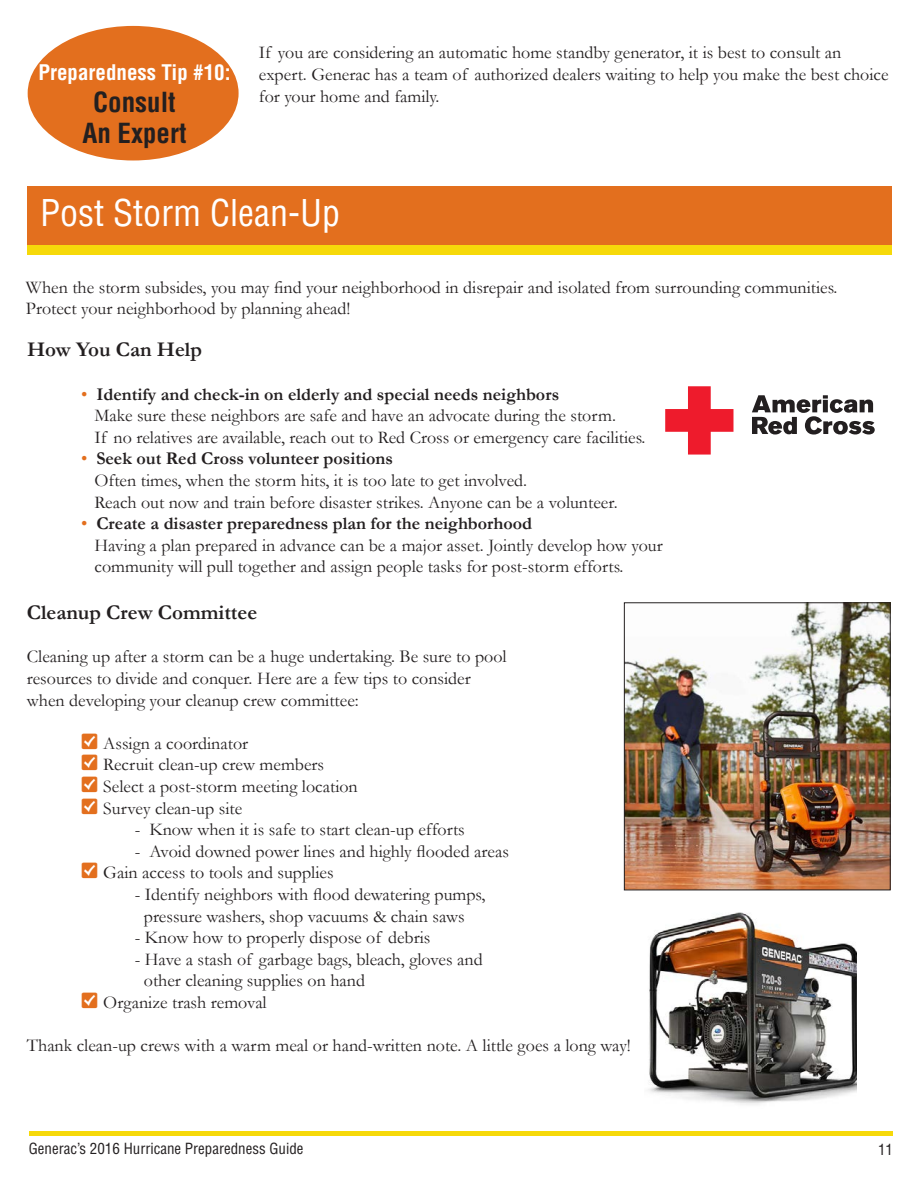
<style>
.page{position:relative;width:918px;height:1188px;background:#fff}
.page>*{position:absolute;margin:0;border:0;box-sizing:border-box;transform-origin:0 0}
.t1{font:condensed 36px "Helvetica LT Std";color:#fff}
.t2{font:700 condensed 27px/31.5px "Helvetica LT Std";color:#231f20;text-align:center}
.t3{font:700 21px "Garamond";color:#231f20}
.t4{font:700 condensed 21px "Helvetica LT Std";color:#fff}
.t5{font:18px/21.6px "Garamond";color:#231f20}
.t6{font:condensed 15px "Helvetica LT Std";color:#231f20}
.s1{color:#e36f1e}
.s2{font-weight:700}
</style>
<div class="page">
<div style="left:29px;top:1131px;width:864px;height:5px;background:#f6d90a"></div>
<div style="left:28px;top:26px;width:211px;height:134px;background:#e36f1e;border-radius:50%"></div>
<div style="left:27px;top:186px;width:864px;height:60px;background:#e36f1e"></div>
<div style="left:27px;top:245px;width:864px;height:10px;background:#f6d90a"></div>
<svg style="left:665px;top:386px;width:68px;height:69px"></svg>
<svg style="left:752px;top:395px;width:123px;height:40px"></svg>
<img style="left:648px;top:912px;width:208px;height:193px">
<img style="left:626px;top:604px;width:263px;height:284px">
<div style="left:624px;top:602px;width:267px;height:288px;border:1px solid #231f20"></div>
<p class="t4" style="left:38px;top:63px;width:194px">Preparedness Tip #10:</p>
<h2 class="t2" style="left:82px;top:88px;width:106px">Consult<br>An Expert</h2>
<p class="t5" style="left:259px;top:44px;width:631px">If you are considering an automatic home standby generator, it is best to consult an expert. Generac has a team of authorized dealers waiting to help you make the best choice for your home and family.</p>
<h1 class="t1" style="left:40px;top:199px;width:301px">Post Storm Clean-Up</h1>
<p class="t5" style="left:26px;top:276px;width:813px">When the storm subsides, you may 昀椀nd your neighborhood in disrepair and isolated from surrounding communities.<br>Protect your neighborhood by planning ahead!</p>
<p class="t3" style="left:27px;top:342px;width:177px">How You Can Help</p>
<p class="t5" style="left:94px;top:385px;width:553px;text-indent:-14px"><span class="s1">•</span> <span class="s2">Identify and check-in on elderly and special needs neighbors<br></span>Make sure these neighbors are safe and have an advocate during the storm.<br>If no relatives are available, reach out to Red Cross or emergency care facilities.</p>
<p class="t5" style="left:94px;top:450px;width:525px;text-indent:-14px"><span class="s1">•</span> <span class="s2">Seek out Red Cross volunteer positions<br></span>Often times, when the storm hits, it is too late to get involved.<br>Reach out now and train before disaster strikes. Anyone can be a volunteer.</p>
<p class="t5" style="left:94px;top:514px;width:570px;text-indent:-14px"><span class="s1">•</span> <span class="s2">Create a disaster preparedness plan for the neighborhood<br></span>Having a plan prepared in advance can be a major asset. Jointly develop how your community will pull together and assign people tasks for post-storm efforts.</p>
<p class="t3" style="left:27px;top:605px;width:232px">Cleanup Crew Committee</p>
<p class="t5" style="left:27px;top:648px;width:481px">Cleaning up after a storm can be a huge undertaking. Be sure to pool resources to divide and conquer. Here are a few tips to consider when developing your cleanup crew committee:</p>
<p class="t5" style="left:103px;top:734px;width:256px">Assign a coordinator<br>Recruit clean-up crew members<br>Select a post-storm meeting location<br>Survey clean-up site</p>
<p class="t5" style="left:135px;top:818px;width:332px">- Know when it is safe to start clean-up efforts</p>
<p class="t5" style="left:103px;top:840px;width:407px;text-indent:32px">- Avoid downed power lines and highly 昀氀ooded areas<br>Gain access to tools and supplies</p>
<p class="t5" style="left:144px;top:883px;width:343px;text-indent:-9px">- Identify neighbors with 昀氀ood dewatering pumps, pressure washers, shop vacuums &amp; chain saws</p>
<p class="t5" style="left:135px;top:926px;width:297px">- Know how to properly dispose of debris</p>
<p class="t5" style="left:135px;top:950px;width:349px">- Have a stash of garbage bags, bleach, gloves and</p>
<p class="t5" style="left:144px;top:972px;width:223px">other cleaning supplies on hand</p>
<p class="t5" style="left:103px;top:993px;width:165px">Organize trash removal</p>
<p class="t5" style="left:27px;top:1036px;width:606px">Thank clean-up crews with a warm meal or hand-written note. A little goes a long way!</p>
<p class="t6" style="left:29px;top:1143px;width:276px">Generac’s 2016 Hurricane Preparedness Guide</p>
<p class="t6" style="left:878px;top:1143px;width:16px">11</p>
</div>
